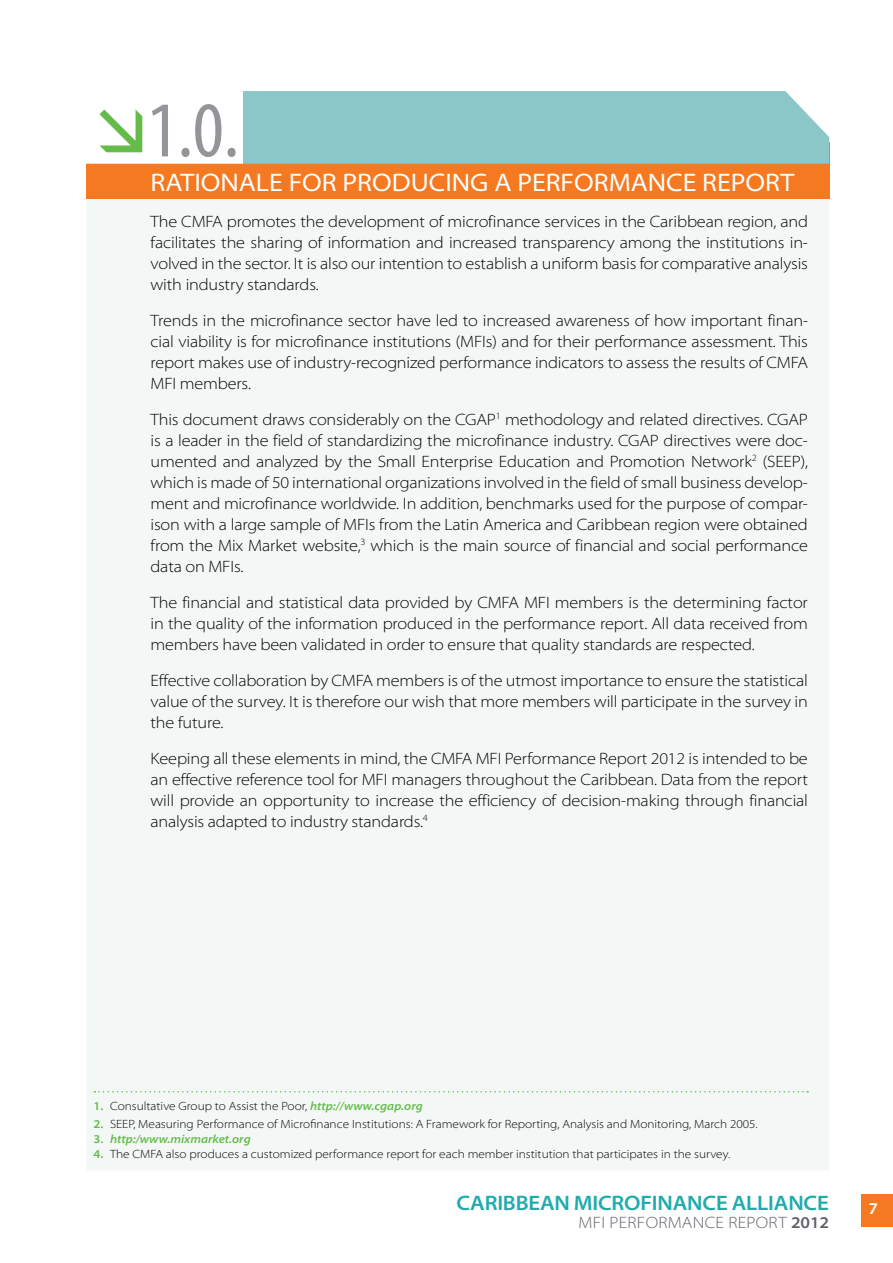
<style>
.page{position:relative;width:893px;height:1263px;background:#fff}
.page>*{position:absolute;margin:0;border:0;box-sizing:border-box;transform-origin:0 0}
.t1{font:condensed 79.5px "Myriad Pro";color:#939598}
.t2{font:semi-expanded 25.5px "Myriad Pro";color:#fff}
.t3{font:600 semi-expanded 21px "Myriad Pro";letter-spacing:-.01em;color:#20abad}
.t4{font:300 semi-expanded 16.5px/21px "Myriad Pro";letter-spacing:-.01em;color:#000;text-align:justify}
.t5{font:300 semi-expanded 16.5px "Myriad Pro";letter-spacing:.02em;color:#5e6168}
.t6{font:600 semi-expanded 16.5px "Myriad Pro";color:#fff}
.t7{font:300 semi-expanded 12px "Myriad Pro";color:#000}
.t8{font:italic 600 semi-expanded 12px "Myriad Pro";color:#65bc4b}
.s1{font-weight:600;color:#65bc4b}
.s2{font-weight:600;font-style:italic;color:#65bc4b}
.s3{font-style:normal}
.s4{font-weight:600}
</style>
<div class="page">
<div style="left:861px;top:1194px;width:32px;height:32px;background:#f47920"></div>
<div style="left:86px;top:199px;width:743px;height:971px;background:#f3f8f7"></div>
<div style="left:86px;top:142px;width:743px;height:57px;background:#f47920"></div>
<div style="left:243px;top:91px;width:586px;height:73px;background:#8bc6c9"></div>
<div style="left:69px;top:91px;width:174px;height:73px;background:#fff"></div>
<svg style="left:94px;top:1091px;width:714px;height:1px"></svg>
<h1 class="t1" style="left:147px;top:82px;width:94px">1.0.</h1>
<h2 class="t2" style="left:151px;top:168px;width:645px">RATIONALE FOR PRODUCING A PERFORMANCE REPORT</h2>
<p class="t4" style="left:151px;top:211px;width:659px">The CMFA promotes the development of microfinance services in the Caribbean region, and facilitates the sharing of information and increased transparency among the institutions in&shy;volved in the sector. It is also our intention to establish a uniform basis for comparative analysis with industry standards.</p>
<p class="t4" style="left:151px;top:310px;width:659px">Trends in the microfinance sector have led to increased awareness of how important finan&shy;cial viability is for microfinance institutions (MFIs) and for their performance assessment. This report makes use of industry-recognized performance indicators to assess the results of CMFA MFI members.</p>
<p class="t4" style="left:151px;top:409px;width:659px">This document draws considerably on the CGAP<sup>1</sup> methodology and related directives. CGAP is a leader in the field of standardizing the microfinance industry. CGAP directives were doc&shy;umented and analyzed by the Small Enterprise Education and Promotion Network<sup>2</sup> (SEEP), which is made of 50 international organizations involved in the field of small business develop&shy;ment and microfinance worldwide. In addition, benchmarks used for the purpose of compar&shy;ison with a large sample of MFIs from the Latin America and Caribbean region were obtained from the Mix Market website,<sup>3</sup> which is the main source of financial and social performance data on MFIs.</p>
<p class="t4" style="left:151px;top:592px;width:659px">The financial and statistical data provided by CMFA MFI members is the determining factor in the quality of the information produced in the performance report. All data received from members have been validated in order to ensure that quality standards are respected.</p>
<p class="t4" style="left:151px;top:670px;width:659px">Effective collaboration by CMFA members is of the utmost importance to ensure the statistical value of the survey. It is therefore our wish that more members will participate in the survey in the future.</p>
<p class="t4" style="left:151px;top:748px;width:659px">Keeping all these elements in mind, the CMFA MFI Performance Report 2012 is intended to be an effective reference tool for MFI managers throughout the Caribbean. Data from the report will provide an opportunity to increase the efficiency of decision-making through financial analysis adapted to industry standards.<sup>4</sup></p>
<p class="t7" style="left:94px;top:1099px;width:331px"><span class="s1">1.</span> Consultative Group to Assist the Poor, <span class="s2">http://www.cgap.org</span></p>
<p class="t7" style="left:94px;top:1117px;width:666px"><span class="s1">2.</span> SEEP, Measuring Performance of Microfinance Institutions: A Framework for Reporting, Analysis and Monitoring, March 2005.</p>
<p class="t8" style="left:94px;top:1132px;width:159px"><span class="s3">3.</span> http:/www.mixmarket.org</p>
<p class="t7" style="left:94px;top:1147px;width:638px"><span class="s1">4.</span> The CMFA also produces a customized performance report for each member institution that participates in the survey.</p>
<p class="t3" style="left:457px;top:1191px;width:374px">CARIBBEAN MICROFINANCE ALLIANCE</p>
<p class="t5" style="left:578px;top:1213px;width:252px">MFI PERFORMANCE REPORT <span class="s4">2012</span></p>
<p class="t6" style="left:868px;top:1199px;width:11px">7</p>
</div>
